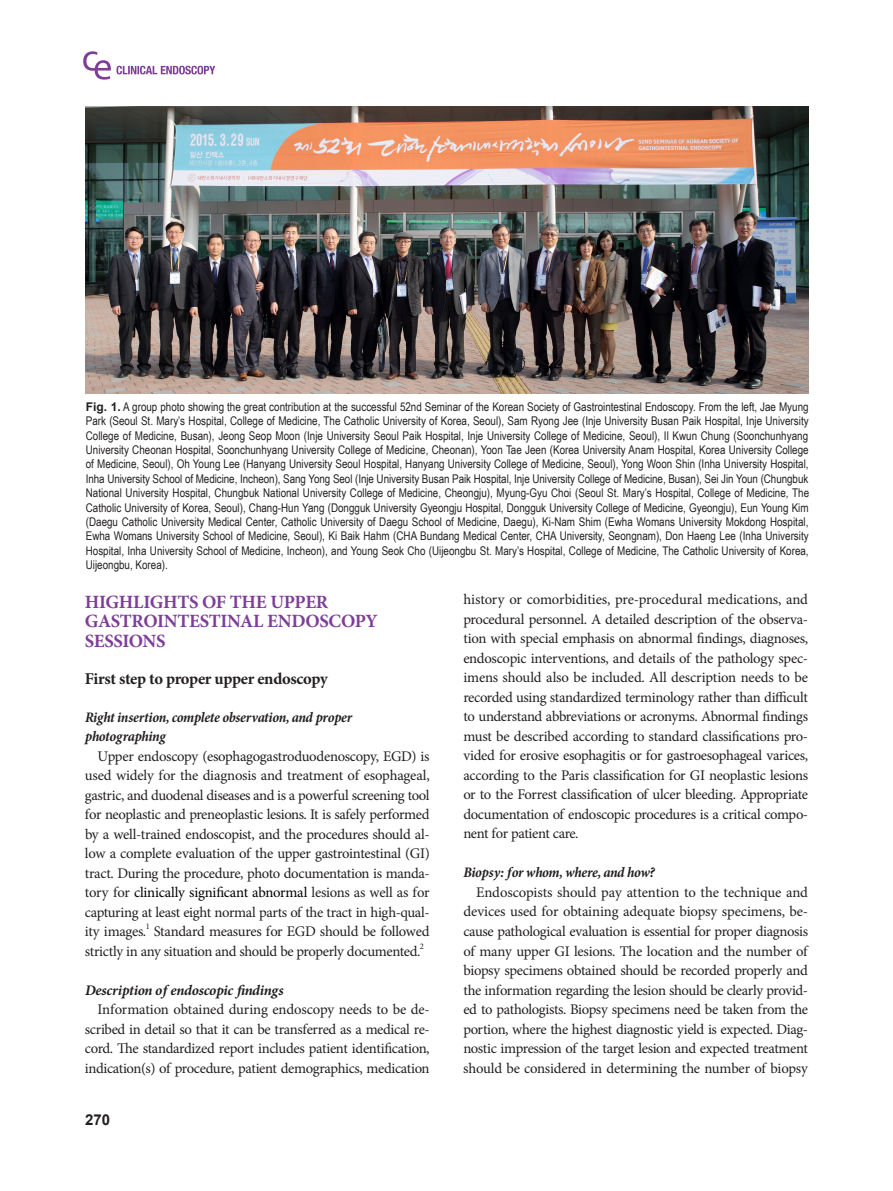
<style>
.page{position:relative;width:893px;height:1191px;background:#fff}
.page>*{position:absolute;margin:0;border:0;box-sizing:border-box;transform-origin:0 0}
.타이틀_서론{font:700 18.75px/19.5px "Minion Pro";letter-spacing:-.02em;color:#7e3e98}
._1{font:700 16.5px "Minion Pro";letter-spacing:-.02em;color:#231f20}
.t1{font:700 15px "Arial";color:#231f20}
.본문{font:14.7px/19.5px "Minion Pro";letter-spacing:-.025em;color:#231f20;text-align:justify}
._1-2{font:italic 700 condensed 14.7px/19.5px "Minion Pro";letter-spacing:-.02em;color:#231f20}
.본문-2{font:italic 700 14.7px "Minion Pro";letter-spacing:-.015em;color:#231f20}
.표_타이틀{font:12px/14.4px "Arial Narrow";color:#231f20;text-align:justify}
.본문-3{font:8.55px "Minion Pro";color:#231f20}
.s1{font-family:"Arial";font-weight:700}
.s2{color:#000}
</style>
<div class="page">
<svg style="left:117px;top:66px;width:98px;height:8px"></svg>
<svg style="left:83px;top:51px;width:28px;height:29px"></svg>
<img style="left:86px;top:106px;width:723px;height:287px">
<p class="표_타이틀" style="left:86px;top:399px;width:725px"><span class="s1">Fig. 1.</span> A group photo showing the great contribution at the successful 52nd Seminar of the Korean Society of Gastrointestinal Endoscopy. From the left, Jae Myung Park (Seoul St. Mary’s Hospital, College of Medicine, The Catholic University of Korea, Seoul), Sam Ryong Jee (Inje University Busan Paik Hospital, Inje University College of Medicine, Busan), Jeong Seop Moon (Inje University Seoul Paik Hospital, Inje University College of Medicine, Seoul), Il Kwun Chung (Soonchunhyang University Cheonan Hospital, Soonchunhyang University College of Medicine, Cheonan), Yoon Tae Jeen (Korea University Anam Hospital, Korea University College of Medicine, Seoul), Oh Young Lee (Hanyang University Seoul Hospital, Hanyang University College of Medicine, Seoul), Yong Woon Shin (Inha University Hospital, Inha University School of Medicine, Incheon), Sang Yong Seol (Inje University Busan Paik Hospital, Inje University College of Medicine, Busan), Sei Jin Youn (Chungbuk National University Hospital, Chungbuk National University College of Medicine, Cheongju), Myung-Gyu Choi (Seoul St. Mary’s Hospital, College of Medicine, The Catholic University of Korea, Seoul), Chang-Hun Yang (Dongguk University Gyeongju Hospital, Dongguk University College of Medicine, Gyeongju), Eun Young Kim (Daegu Catholic University Medical Center, Catholic University of Daegu School of Medicine, Daegu), Ki-Nam Shim (Ewha Womans University Mokdong Hospital, Ewha Womans University School of Medicine, Seoul), Ki Baik Hahm (CHA Bundang Medical Center, CHA University, Seongnam), Don Haeng Lee (Inha University Hospital, Inha University School of Medicine, Incheon), and Young Seok Cho (Uijeongbu St. Mary’s Hospital, College of Medicine, The Catholic University of Korea, Uijeongbu, Korea).</p>
<p class="타이틀_서론" style="left:85px;top:592px;width:294px">HIGHLIGHTS OF THE UPPER<br>GASTROINTESTINAL ENDOSCOPY<br>SESSIONS</p>
<p class="_1" style="left:85px;top:667px;width:244px">First step to proper upper endoscopy</p>
<p class="_1-2" style="left:85px;top:707px;width:269px">Right insertion, complete observation, and proper photographing</p>
<p class="본문" style="left:85px;top:746px;width:346px;text-indent:13px">Upper endoscopy (esophagogastroduodenoscopy, EGD) is used widely for the diagnosis and treatment of esophageal, gastric, and duodenal diseases and is a powerful screening tool for neoplastic and preneoplastic lesions. It is safely performed by a well-trained endoscopist, and the procedures should al&shy;low a complete evaluation of the upper gastrointestinal (GI) tract. During the procedure, photo documentation is manda&shy;tory for <span class="s2">clinically significant abnormal</span> lesions as well as for capturing at least eight normal parts of the tract in high-qual&shy;ity images.</p>
<p class="본문-3" style="left:146px;top:921px;width:6px">1</p>
<p class="본문" style="left:85px;top:922px;width:346px;text-indent:69px">Standard measures for EGD should be followed strictly in any situation and should be properly documented.</p>
<p class="본문-3" style="left:420px;top:940px;width:6px">2</p>
<p class="본문-2" style="left:85px;top:979px;width:200px">Description of endoscopic findings</p>
<p class="본문" style="left:85px;top:1000px;width:346px;text-indent:13px">Information obtained during endoscopy needs to be de&shy;scribed in detail so that it can be transferred as a medical re&shy;cord. The standardized report includes patient identification, indication(s) of procedure, patient demographics, medication</p>
<p class="t1" style="left:85px;top:1109px;width:27px">270</p>
<p class="본문" style="left:463px;top:590px;width:346px">history or comorbidities, pre-procedural medications, and procedural personnel. A detailed description of the observa&shy;tion with special emphasis on abnormal findings, diagnoses, endoscopic interventions, and details of the pathology spec&shy;imens should also be included. All description needs to be recorded using standardized terminology rather than difficult to understand abbreviations or acronyms. Abnormal findings must be described according to standard classifications pro&shy;vided for erosive esophagitis or for gastroesophageal varices, according to the Paris classification for GI neoplastic lesions or to the Forrest classification of ulcer bleeding. Appropriate documentation of endoscopic procedures is a critical compo&shy;nent for patient care.</p>
<p class="_1-2" style="left:463px;top:863px;width:193px">Biopsy: for whom, where, and how?</p>
<p class="본문" style="left:463px;top:882px;width:346px;text-indent:13px">Endoscopists should pay attention to the technique and devices used for obtaining adequate biopsy specimens, be&shy;cause pathological evaluation is essential for proper diagnosis of many upper GI lesions. The location and the number of biopsy specimens obtained should be recorded properly and the information regarding the lesion should be clearly provid&shy;ed to pathologists. Biopsy specimens need be taken from the portion, where the highest diagnostic yield is expected. Diag&shy;nostic impression of the target lesion and expected treatment should be considered in determining the number of biopsy</p>
</div>
